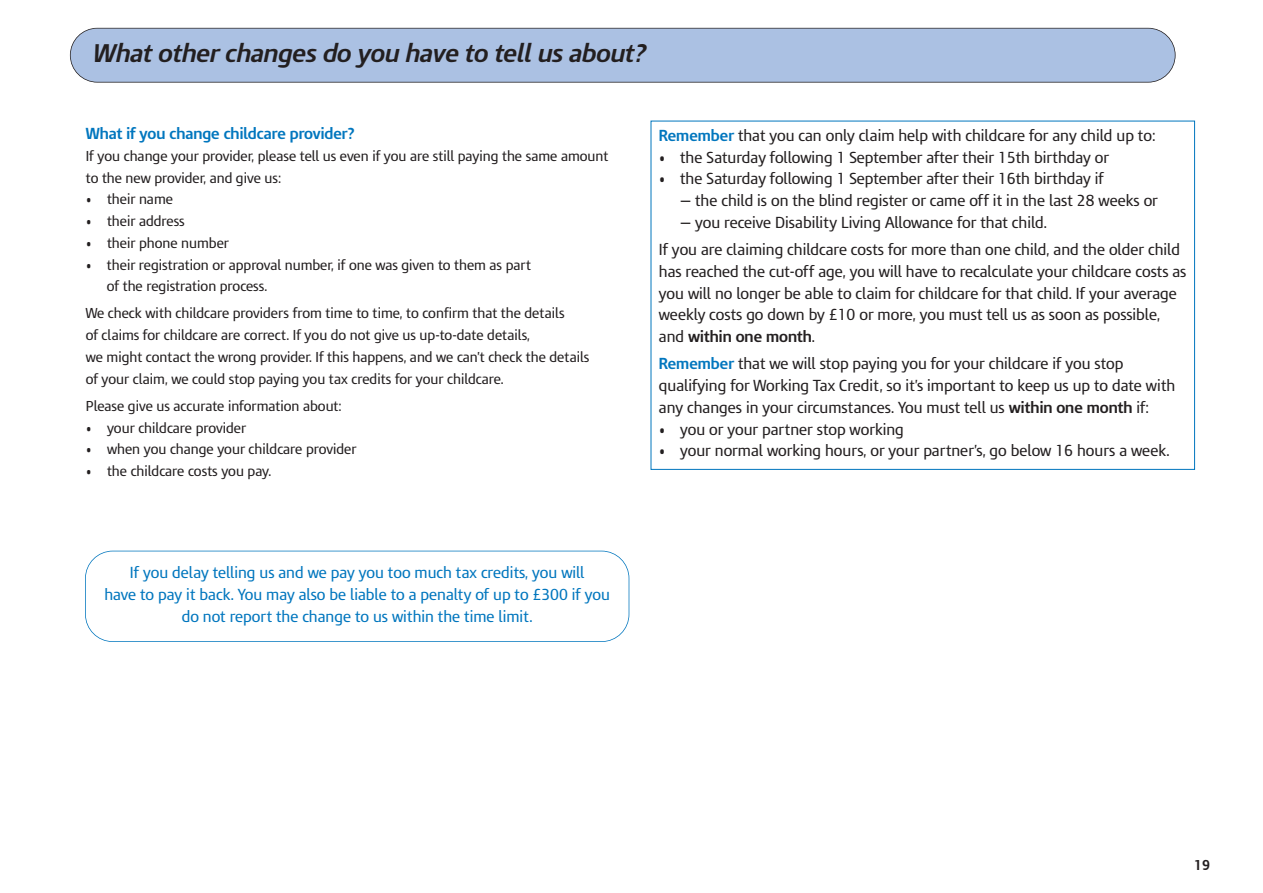
<style>
.page{position:relative;width:1263px;height:893px;background:#fff}
.page>*{position:absolute;margin:0;border:0;box-sizing:border-box;transform-origin:0 0}
.t1{font:italic 700 24px "IR Modena";color:#231f20}
.t2{font:15px/21.8px "IR Modena";color:#231f20}
.t3{font:15px/21.8px "IR Modena";color:#0076be;text-align:center}
.t4{font:700 15px "IR Modena";color:#0076be}
.t5{font:13.5px/21.8px "IR Modena";color:#231f20}
.t6{font:700 13.5px "IR Modena";color:#231f20}
.s1{font-weight:700;color:#0076be}
.s2{font-weight:700}
</style>
<div class="page">
<svg style="left:650px;top:169px;width:1px;height:65px"></svg>
<svg style="left:650px;top:290px;width:1px;height:45px"></svg>
<svg style="left:650px;top:360px;width:1px;height:66px"></svg>
<svg style="left:625px;top:565px;width:5px;height:23px"></svg>
<div style="left:70px;top:28px;width:1105px;height:54px;background:#abc1e3;border-radius:27px"></div>
<div style="left:70px;top:28px;width:1105px;height:55px;border:2px solid #231f20;border-radius:27px"></div>
<div style="left:85px;top:551px;width:544px;height:91px;border:2px solid #0076be;border-radius:28px"></div>
<h1 class="t1" style="left:92px;top:44px;width:555px">What other changes do you have to tell us about?</h1>
<p class="t4" style="left:86px;top:128px;width:271px">What if you change childcare provider?</p>
<p class="t5" style="left:86px;top:146px;width:524px">If you change your provider, please tell us even if you are still paying the same amount to the new provider, and give us:</p>
<p class="t5" style="left:86px;top:190px;width:89px">• their name</p>
<p class="t5" style="left:86px;top:211px;width:101px">• their address</p>
<p class="t5" style="left:86px;top:233px;width:145px">• their phone number</p>
<p class="t5" style="left:107px;top:255px;width:426px;text-indent:-21px">• their registration or approval number, if one was given to them as part of the registration process.</p>
<p class="t5" style="left:86px;top:304px;width:505px">We check with childcare providers from time to time, to confirm that the details<br>of claims for childcare are correct. If you do not give us up-to-date details,<br>we might contact the wrong provider. If this happens, and we can’t check the details of your claim, we could stop paying you tax credits for your childcare.</p>
<p class="t5" style="left:86px;top:396px;width:257px">Please give us accurate information about:</p>
<p class="t5" style="left:86px;top:418px;width:162px">• your childcare provider</p>
<p class="t5" style="left:86px;top:440px;width:272px">• when you change your childcare provider</p>
<p class="t5" style="left:86px;top:462px;width:187px">• the childcare costs you pay.</p>
<p class="t2" style="left:659px;top:126px;width:498px"><span class="s1">Remember</span> that you can only claim help with childcare for any child up to:</p>
<p class="t2" style="left:659px;top:148px;width:452px">• the Saturday following 1 September after their 15th birthday or</p>
<p class="t2" style="left:659px;top:169px;width:446px">• the Saturday following 1 September after their 16th birthday if</p>
<p class="t2" style="left:680px;top:191px;width:479px">— the child is on the blind register or came off it in the last 28 weeks or</p>
<p class="t2" style="left:659px;top:210px;width:523px;line-height:27.2px;text-indent:21px">— you receive Disability Living Allowance for that child.<br>If you are claiming childcare costs for more than one child, and the older child</p>
<p class="t2" style="left:659px;top:262px;width:529px">has reached the cut-off age, you will have to recalculate your childcare costs as you will no longer be able to claim for childcare for that child. If your average weekly costs go down by £10 or more, you must tell us as soon as possible, and <span class="s2">within one month</span>.</p>
<p class="t2" style="left:659px;top:354px;width:518px"><span class="s1">Remember</span> that we will stop paying you for your childcare if you stop qualifying for Working Tax Credit, so it’s important to keep us up to date with any changes in your circumstances. You must tell us <span class="s2">within one month</span> if:</p>
<p class="t2" style="left:659px;top:420px;width:246px">• you or your partner stop working</p>
<p class="t2" style="left:659px;top:441px;width:512px">• your normal working hours, or your partner’s, go below 16 hours a week.</p>
<p class="t3" style="left:104px;top:563px;width:507px">If you delay telling us and we pay you too much tax credits, you will<br>have to pay it back. You may also be liable to a penalty of up to £300 if you do not report the change to us within the time limit.</p>
<p class="t6" style="left:1194px;top:860px;width:17px">19</p>
</div>
